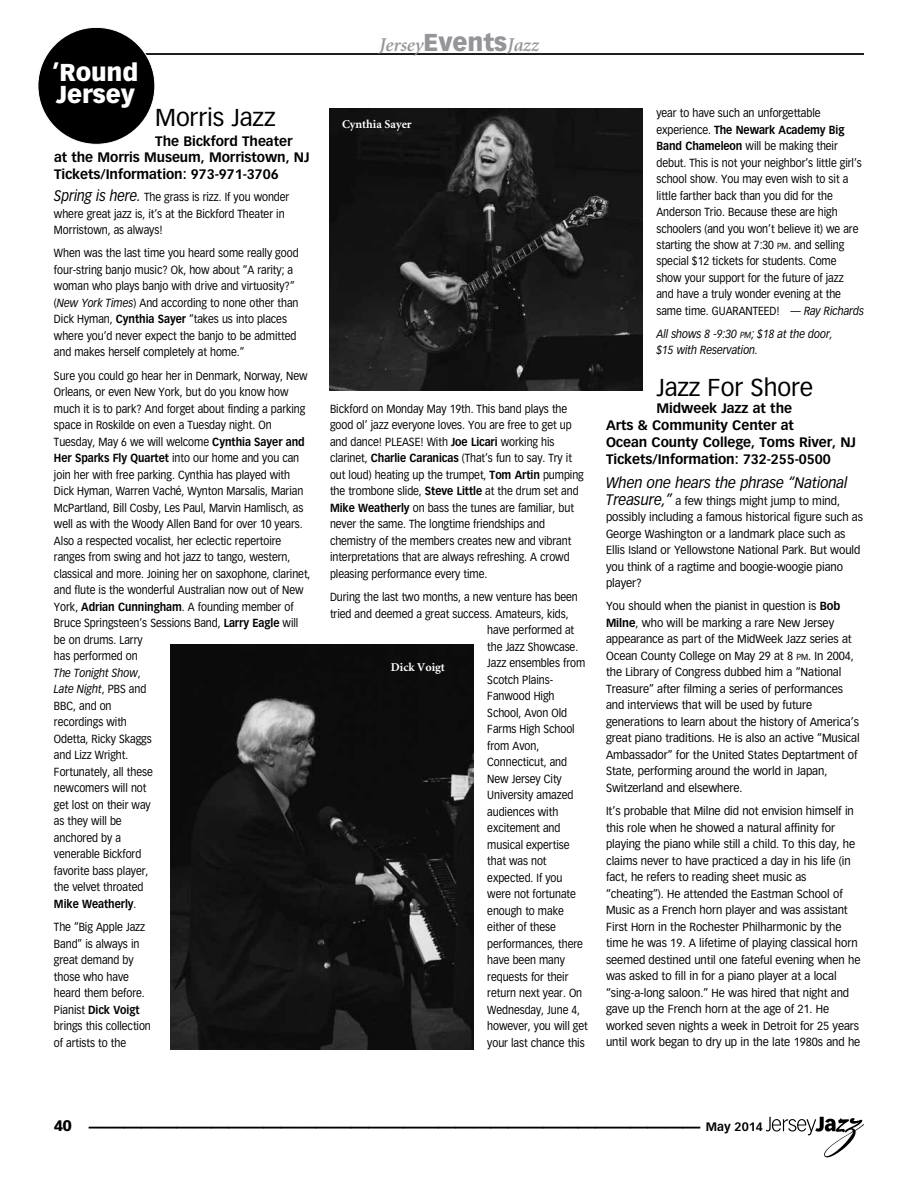
<style>
.page{position:relative;width:918px;height:1188px;background:#fff}
.page>*{position:absolute;margin:0;border:0;box-sizing:border-box;transform-origin:0 0}
.t1{font:700 36px "Vectora LH";color:#000}
.t2{font:24px "Vectora LH";letter-spacing:-.005em;color:#000}
.t3{font:900 24px/22.5px "Vectora LH";letter-spacing:-.005em;color:#fff}
.t4{font:italic 600 19.5px "Minion";letter-spacing:-.005em;color:#939598}
.t5{font:italic 15px "Vectora LH";letter-spacing:-.005em;color:#000;scale:.95 1}
.t6{font:900 15px "Vectora LH";color:#000}
.t7{font:700 13.5px/17px "Vectora LH";letter-spacing:-.005em;color:#000}
.t8{font:700 12px "Minion";color:#fff}
.t9{font:700 12px "Vectora LH";color:#000}
.t10{font:11.55px/16.5px "Vectora LH";letter-spacing:-.005em;color:#000;scale:.9 1}
.t11{font:11.55px/16.5px "Vectora LH";letter-spacing:-.005em;color:#000;scale:.95 1}
.t12{font:italic 11.55px/16.5px "Vectora LH";letter-spacing:-.005em;color:#000;scale:.9 1}
.s1{font-style:italic;font-size:15px}
.s2{font-style:italic}
.s3{font-weight:700}
.s4{font-family:"Vectora LH";font-weight:900;font-style:normal;font-size:24px}
.s5{font-size:8.7px}
.s6{font-style:inherit}
</style>
<div class="page">
<svg style="left:766px;top:1117px;width:98px;height:40px"></svg>
<hr style="left:54px;top:54px;width:810px;height:1px;background:#000">
<div style="left:38px;top:27px;width:117px;height:117px;background:#000;border-radius:50%"></div>
<img style="left:329px;top:108px;width:314px;height:282px">
<img style="left:170px;top:645px;width:304px;height:405px">
<h2 class="t3" style="left:52px;top:61px;width:88px">’Round<br>Jersey</h2>
<h2 class="t2" style="left:155px;top:103px;width:122px">Morris Jazz</h2>
<p class="t7" style="left:54px;top:132px;width:257px;line-height:16.5px;text-indent:101px">The Bickford Theater<br>at the Morris Museum, Morristown, NJ<br>Tickets/Information: 973-971-3706</p>
<p class="t10" style="left:54px;top:189px;width:263px"><span class="s1">Spring is here.</span> The grass is rizz. If you wonder where great jazz is, it’s at the Bickford Theater in<br>Morristown, as always!</p>
<p class="t10" style="left:54px;top:245px;width:273px">When was the last time you heard some really good four-string banjo music? Ok, how about “A rarity; a woman who plays banjo with drive and virtuosity?” (<span class="s2">New York Times</span>) And according to none other than Dick Hyman, <span class="s3">Cynthia Sayer</span> “takes us into places where you’d never expect the banjo to be admitted and makes herself completely at home.”</p>
<p class="t10" style="left:54px;top:367px;width:287px">Sure you could go hear her in Denmark, Norway, New Orleans, or even New York, but do you know how much it is to park? And forget about finding a parking space in Roskilde on even a Tuesday night. On Tuesday, May 6 we will welcome <span class="s3">Cynthia Sayer and Her Sparks Fly Quartet</span> into our home and you can join her with free parking. Cynthia has played with Dick Hyman, Warren Vaché, Wynton Marsalis, Marian McPartland, Bill Cosby, Les Paul, Marvin Hamlisch, as well as with the Woody Allen Band for over 10 years.<br>Also a respected vocalist, her eclectic repertoire ranges from swing and hot jazz to tango, western, classical and more. Joining her on saxophone, clarinet, and flute is the wonderful Australian now out of New York, <span class="s3">Adrian Cunningham</span>. A founding member of Bruce Springsteen’s Sessions Band, <span class="s3">Larry Eagle</span> will be on drums. Larry<br>has performed on<br><span class="s2">The Tonight Show</span>,<br><span class="s2">Late Night</span>, PBS and<br>BBC, and on<br>recordings with<br>Odetta, Ricky Skaggs<br>and Lizz Wright.<br>Fortunately, all these<br>newcomers will not<br>get lost on their way<br>as they will be<br>anchored by a<br>venerable Bickford<br>favorite bass player,<br>the velvet throated<br><span class="s3">Mike Weatherly</span>.</p>
<p class="t10" style="left:54px;top:919px;width:109px">The “Big Apple Jazz<br>Band” is always in great demand by those who have heard them before.<br>Pianist <span class="s3">Dick Voigt </span>brings this collection of artists to the</p>
<h3 class="t4" style="left:379px;top:35px;width:161px">Jersey<span class="s4">Events</span>Jazz</h3>
<p class="t8" style="left:342px;top:118px;width:71px">Cynthia Sayer</p>
<p class="t10" style="left:330px;top:401px;width:284px">Bickford on Monday May 19th. This band plays the good ol’ jazz everyone loves. You are free to get up and dance! PLEASE! With <span class="s3">Joe Licari</span> working his clarinet, <span class="s3">Charlie Caranicas</span> (That’s fun to say. Try it out loud) heating up the trumpet, <span class="s3">Tom Artin</span> pumping the trombone slide, <span class="s3">Steve Little</span> at the drum set and <span class="s3">Mike Weatherly</span> on bass the tunes are familiar, but never the same. The longtime friendships and chemistry of the members creates new and vibrant interpretations that are always refreshing. A crowd pleasing performance every time.</p>
<p class="t10" style="left:330px;top:589px;width:277px">During the last two months, a new venture has been</p>
<p class="t10" style="left:330px;top:605px;width:267px">tried and deemed a great success. Amateurs, kids,</p>
<p class="t10" style="left:487px;top:622px;width:98px">have performed at</p>
<p class="t10" style="left:487px;top:639px;width:103px">the Jazz Showcase.</p>
<p class="t10" style="left:487px;top:655px;width:110px">Jazz ensembles from</p>
<p class="t10" style="left:487px;top:672px;width:75px">Scotch Plains-</p>
<p class="t10" style="left:487px;top:688px;width:76px">Fanwood High</p>
<p class="t10" style="left:487px;top:705px;width:90px">School, Avon Old</p>
<p class="t10" style="left:487px;top:721px;width:99px">Farms High School</p>
<p class="t10" style="left:487px;top:738px;width:59px">from Avon,</p>
<p class="t10" style="left:487px;top:754px;width:90px">Connecticut, and</p>
<p class="t10" style="left:487px;top:771px;width:84px">New Jersey City</p>
<p class="t10" style="left:487px;top:787px;width:97px">University amazed</p>
<p class="t10" style="left:487px;top:804px;width:80px">audiences with</p>
<p class="t10" style="left:487px;top:820px;width:83px">excitement and</p>
<p class="t10" style="left:487px;top:837px;width:93px">musical expertise</p>
<p class="t10" style="left:487px;top:853px;width:67px">that was not</p>
<p class="t10" style="left:487px;top:870px;width:85px">expected. If you</p>
<p class="t10" style="left:487px;top:886px;width:100px">were not fortunate</p>
<p class="t10" style="left:487px;top:903px;width:87px">enough to make</p>
<p class="t10" style="left:487px;top:919px;width:78px">either of these</p>
<p class="t10" style="left:487px;top:936px;width:108px">performances, there</p>
<p class="t10" style="left:487px;top:952px;width:88px">have been many</p>
<p class="t10" style="left:487px;top:969px;width:92px">requests for their</p>
<p class="t10" style="left:487px;top:985px;width:107px">return next year. On</p>
<p class="t10" style="left:487px;top:1002px;width:105px">Wednesday, June 4,</p>
<p class="t10" style="left:487px;top:1018px;width:113px">however, you will get</p>
<p class="t10" style="left:487px;top:1035px;width:110px">your last chance this</p>
<p class="t8" style="left:391px;top:661px;width:55px">Dick Voigt</p>
<p class="t10" style="left:656px;top:105px;width:232px">year to have such an unforgettable experience. <span class="s3">The Newark Academy Big Band Chameleon</span> will be making their debut. This is not your neighbor’s little girl’s school show. You may even wish to sit a little farther back than you did for the Anderson Trio. Because these are high schoolers (and you won’t believe it) we are starting the show at 7:30 <span class="s5">pm</span>. and selling special $12 tickets for students. Come show your support for the future of jazz and have a truly wonder evening at the same time. GUARANTEED! — <span class="s2">Ray Richards</span></p>
<p class="t12" style="left:656px;top:326px;width:197px">All shows 8 -9:30 <span class="s5">pm</span>; $18 at the door, $15 with Reservation.</p>
<h2 class="t2" style="left:656px;top:373px;width:158px">Jazz For Shore</h2>
<p class="t7" style="left:606px;top:400px;width:252px;text-indent:50px">Midweek Jazz at the<br>Arts &amp; Community Center at<br>Ocean County College, Toms River, NJ<br>Tickets/Information: 732-255-0500</p>
<p class="t5" style="left:606px;top:474px;width:256px">When one hears the phrase “National</p>
<p class="t11" style="left:606px;top:492px;width:272px"><span class="s1">Treasure,”</span> a few things might jump to mind, possibly including a famous historical figure such as George Washington or a landmark place such as Ellis Island or Yellowstone National Park. But would you think of a ragtime and boogie-woogie piano player?</p>
<p class="t11" style="left:606px;top:598px;width:269px">You should when the pianist in question is <span class="s3">Bob Milne</span>, who will be marking a rare New Jersey appearance as part of the MidWeek Jazz series at Ocean County College on May 29 at 8 <span class="s5">pm</span><span class="s6">.</span> In 2004, the Library of Congress dubbed him a “National Treasure” after filming a series of performances and interviews that will be used by future generations to learn about the history of America’s great piano traditions. He is also an active “Musical Ambassador” for the United States Deptartment of State, performing around the world in Japan, Switzerland and elsewhere.</p>
<p class="t11" style="left:606px;top:803px;width:269px">It’s probable that Milne did not envision himself in this role when he showed a natural affinity for playing the piano while still a child. To this day, he claims never to have practiced a day in his life (in fact, he refers to reading sheet music as “cheating”). He attended the Eastman School of Music as a French horn player and was assistant First Horn in the Rochester Philharmonic by the time he was 19. A lifetime of playing classical horn seemed destined until one fateful evening when he was asked to fill in for a piano player at a local “sing-a-long saloon.” He was hired that night and gave up the French horn at the age of 21. He worked seven nights a week in Detroit for 25 years until work began to dry up in the late 1980s and he</p>
<p class="t6" style="left:54px;top:1117px;width:19px">40</p>
<h1 class="t1" style="left:72px;top:1089px;width:19px">M</h1>
<p class="t9" style="left:706px;top:1120px;width:59px">May 2014</p>
</div>
